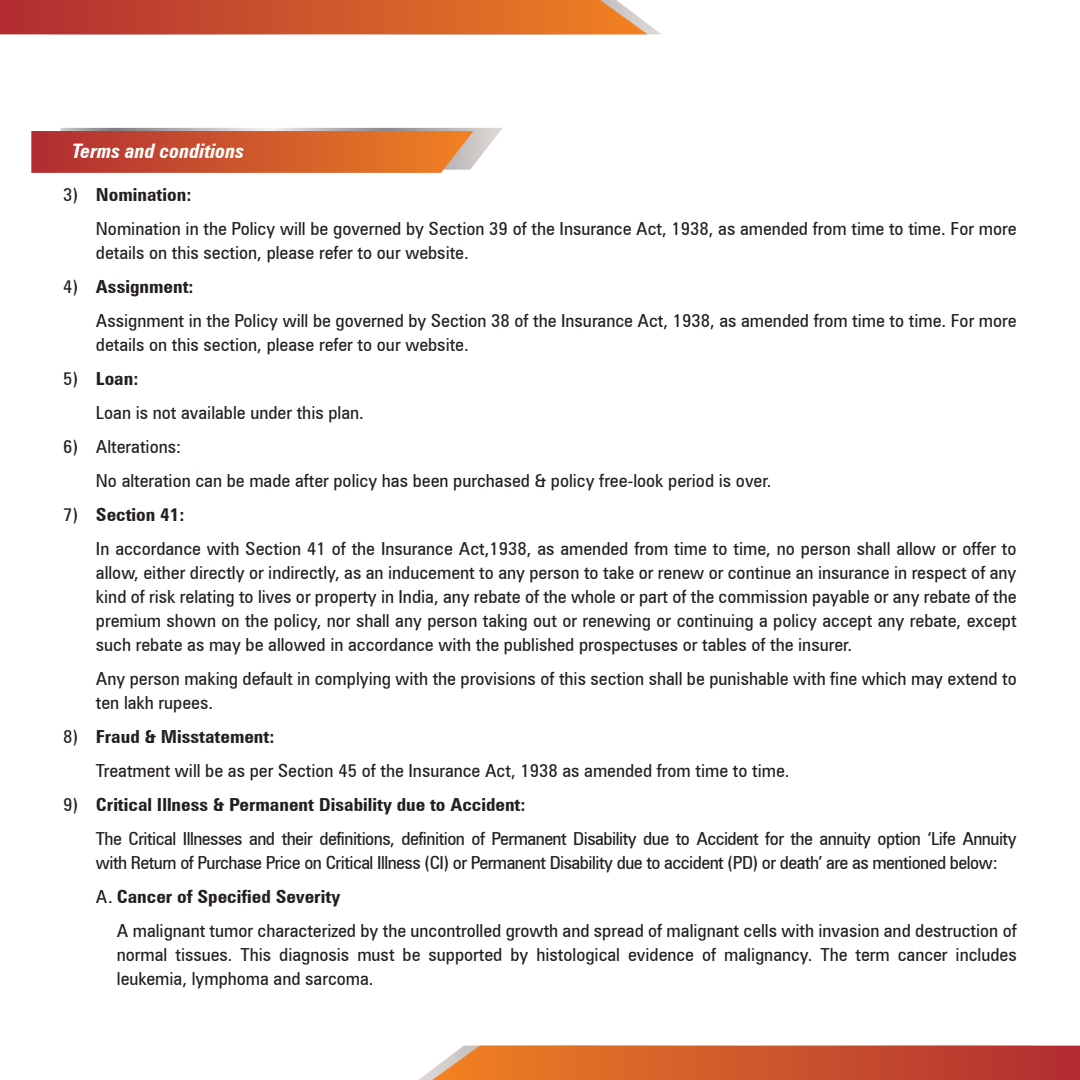
<style>
.page{position:relative;width:1080px;height:1080px;background:#fff}
.page>*{position:absolute;margin:0;border:0;box-sizing:border-box;transform-origin:0 0}
.t1{font:italic 700 condensed 20px "Zurich BT";color:#fff}
.t2{font:condensed 18px/34px "Zurich BT";color:#231f20;scale:1.08 1}
.t3{font:condensed 18px/34px "Zurich BT";letter-spacing:-.025em;color:#231f20;scale:1.08 1}
.s1{font-weight:700}
</style>
<div class="page">
<svg style="left:0;top:0;width:661px;height:34px;background:#cf5e35"></svg>
<svg style="left:419px;top:1046px;width:661px;height:34px;background:#d05e35"></svg>
<svg style="left:31px;top:128px;width:472px;height:45px;background:#ce6945"></svg>
<p class="t1" style="left:72px;top:138px;width:174px">Terms and conditions</p>
<p class="t2" style="left:96px;top:178px;width:854px;text-indent:-33px">3) <span class="s1">Nomination:<br></span>Nomination in the Policy will be governed by Section 39 of the Insurance Act, 1938, as amended from time to time. For more</p>
<p class="t2" style="left:96px;top:236px;width:347px">details on this section, please refer to our website.</p>
<p class="t2" style="left:96px;top:270px;width:854px;text-indent:-33px">4) <span class="s1">Assignment:<br></span>Assignment in the Policy will be governed by Section 38 of the Insurance Act, 1938, as amended from time to time. For more</p>
<p class="t2" style="left:96px;top:328px;width:347px">details on this section, please refer to our website.</p>
<p class="t2" style="left:96px;top:362px;width:250px;text-indent:-33px">5) <span class="s1">Loan:<br></span>Loan is not available under this plan.</p>
<p class="t2" style="left:96px;top:430px;width:627px;text-indent:-33px">6) Alterations:<br>No alteration can be made after policy has been purchased &amp; policy free-look period is over.</p>
<p class="t2" style="left:96px;top:498px;width:854px;text-indent:-33px">7) <span class="s1">Section 41:<br></span>In accordance with Section 41 of the Insurance Act,1938, as amended from time to time, no person shall allow or offer to</p>
<p class="t2" style="left:96px;top:561px;width:854px;line-height:24px;text-align:justify">allow, either directly or indirectly, as an inducement to any person to take or renew or continue an insurance in respect of any kind of risk relating to lives or property in India, any rebate of the whole or part of the commission payable or any rebate of the premium shown on the policy, nor shall any person taking out or renewing or continuing a policy accept any rebate, except such rebate as may be allowed in accordance with the published prospectuses or tables of the insurer.</p>
<p class="t2" style="left:96px;top:667px;width:854px;line-height:24px">Any person making default in complying with the provisions of this section shall be punishable with fine which may extend to ten lakh rupees.</p>
<p class="t2" style="left:96px;top:720px;width:644px;text-indent:-33px">8) <span class="s1">Fraud &amp; Misstatement:<br></span>Treatment will be as per Section 45 of the Insurance Act, 1938 as amended from time to time.</p>
<p class="t3" style="left:96px;top:788px;width:854px;text-indent:-33px">9) <span class="s1">Critical Illness &amp; Permanent Disability due to Accident:<br></span>The Critical Illnesses and their definitions, definition of Permanent Disability due to Accident for the annuity option ‘Life Annuity</p>
<p class="t3" style="left:96px;top:846px;width:837px">with Return of Purchase Price on Critical Illness (CI) or Permanent Disability due to accident (PD) or death’ are as mentioned below:<br>A. <span class="s1">Cancer of Specified Severity</span></p>
<p class="t2" style="left:117px;top:919px;width:835px;line-height:24px;text-align:justify">A malignant tumor characterized by the uncontrolled growth and spread of malignant cells with invasion and destruction of normal tissues. This diagnosis must be supported by histological evidence of malignancy. The term cancer includes leukemia, lymphoma and sarcoma.</p>
</div>
